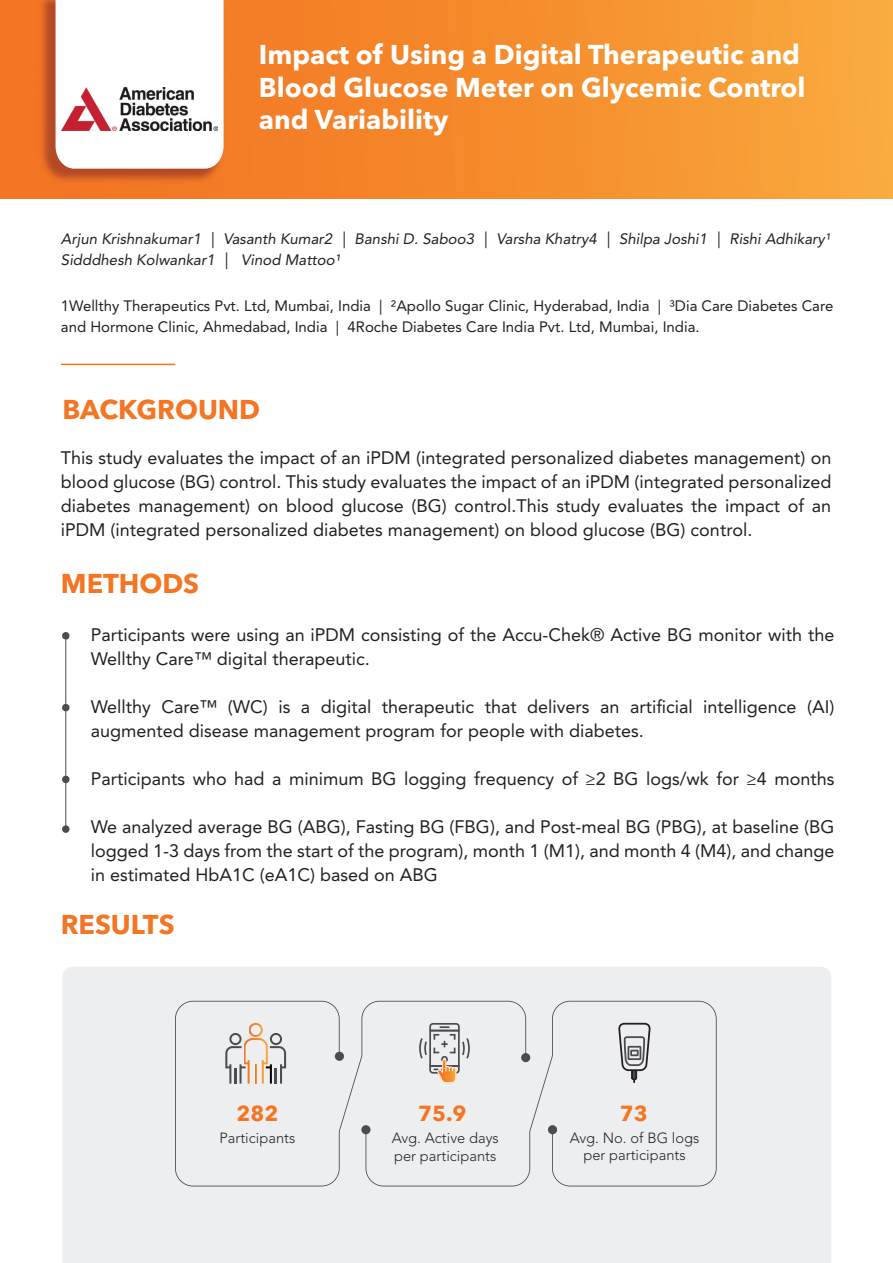
<style>
.page{position:relative;width:893px;height:1263px;background:#fff}
.page>*{position:absolute;margin:0;border:0;box-sizing:border-box;transform-origin:0 0}
.t1{font:700 27px/32.4px "Avenir Next LT Pro";color:#fff}
.t2{font:700 27px "Avenir Next LT Pro";color:#f47523}
.t3{font:700 21.6px "Avenir Next LT Pro";color:#f47523}
.t4{font:18px/24px "Avenir LT Std";color:#231f20;text-align:justify}
.t5{font:15px/21px "Avenir LT Std";color:#231f20}
.t6{font:italic 15px/21px "Avenir LT Std";color:#231f20}
.t7{font:300 14.7px/17.5px "Avenir LT Std";color:#252525}
</style>
<div class="page">
<div style="left:62px;top:967px;width:769px;height:296px;background:#edeeef"></div>
<hr style="left:61px;top:364px;width:114px;height:1px;background:#f47523">
<div style="left:62px;top:632px;width:8px;height:7px;background:#4a4c4f;border-radius:50%"></div>
<div style="left:62px;top:704px;width:8px;height:7px;background:#4a4c4f;border-radius:50%"></div>
<div style="left:62px;top:776px;width:8px;height:7px;background:#4a4c4f;border-radius:50%"></div>
<div style="left:62px;top:825px;width:8px;height:8px;background:#4a4c4f;border-radius:50%"></div>
<hr style="left:65px;top:636px;width:1px;height:193px;background:#4a4c4f">
<div style="left:175px;top:1001px;width:186px;height:185px;background:#edeeef"></div>
<div style="left:361px;top:1001px;width:356px;height:185px;background:#edeeef"></div>
<svg style="left:419px;top:1023px;width:51px;height:60px;background:#cfc9c3"></svg>
<svg style="left:618px;top:1023px;width:33px;height:60px;background:#b7b8b9"></svg>
<svg style="left:225px;top:1023px;width:61px;height:60px;background:#d5ccc5"></svg>
<div style="left:271px;top:0;width:622px;height:198px;background:linear-gradient(to right,#f47b24,#f9aa3e)"></div>
<img style="left:0;top:0;width:271px;height:199px">
<svg style="left:56px;top:0;width:168px;height:169px"></svg>
<img style="left:62px;top:87px;width:155px;height:44px">
<h1 class="t1" style="left:259px;top:38px;width:548px">Impact of Using a Digital Therapeutic and<br>Blood Glucose Meter on Glycemic Control and Variability</h1>
<p class="t6" style="left:61px;top:228px;width:771px">Arjun Krishnakumar1 | Vasanth Kumar2 | Banshi D. Saboo3 | Varsha Khatry4 | Shilpa Joshi1 | Rishi Adhikary¹<br>Sidddhesh Kolwankar1 | Vinod Mattoo¹</p>
<p class="t5" style="left:61px;top:295px;width:774px">1Wellthy Therapeutics Pvt. Ltd, Mumbai, India | ²Apollo Sugar Clinic, Hyderabad, India | ³Dia Care Diabetes Care and Hormone Clinic, Ahmedabad, India | 4Roche Diabetes Care India Pvt. Ltd, Mumbai, India.</p>
<h1 class="t2" style="left:62px;top:393px;width:199px">BACKGROUND</h1>
<p class="t4" style="left:61px;top:446px;width:772px">This study evaluates the impact of an iPDM (integrated personalized diabetes management) on blood glucose (BG) control. This study evaluates the impact of an iPDM (integrated personalized diabetes management) on blood glucose (BG) control.This study evaluates the impact of an iPDM (integrated personalized diabetes management) on blood glucose (BG) control.</p>
<h1 class="t2" style="left:61px;top:567px;width:140px">METHODS</h1>
<p class="t4" style="left:91px;top:623px;width:745px">Participants were using an iPDM consisting of the Accu-Chek® Active BG monitor with the<br>Wellthy Care™ digital therapeutic.</p>
<p class="t4" style="left:91px;top:695px;width:745px">Wellthy Care™ (WC) is a digital therapeutic that delivers an artificial intelligence (AI) augmented disease management program for people with diabetes.</p>
<p class="t4" style="left:91px;top:767px;width:745px">Participants who had a minimum BG logging frequency of ≥2 BG logs/wk for ≥4 months</p>
<p class="t4" style="left:91px;top:815px;width:745px">We analyzed average BG (ABG), Fasting BG (FBG), and Post-meal BG (PBG), at baseline (BG logged 1-3 days from the start of the program), month 1 (M1), and month 4 (M4), and change in estimated HbA1C (eA1C) based on ABG</p>
<h1 class="t2" style="left:61px;top:908px;width:115px">RESULTS</h1>
<p class="t3" style="left:236px;top:1100px;width:43px">282</p>
<p class="t3" style="left:418px;top:1100px;width:50px">75.9</p>
<p class="t3" style="left:620px;top:1100px;width:29px">73</p>
<p class="t7" style="left:219px;top:1129px;width:77px">Participants</p>
<p class="t7" style="left:392px;top:1129px;width:109px">Avg. Active days per participants</p>
<p class="t7" style="left:570px;top:1129px;width:131px;text-align:center">Avg. No. of BG logs per participants</p>
</div>
